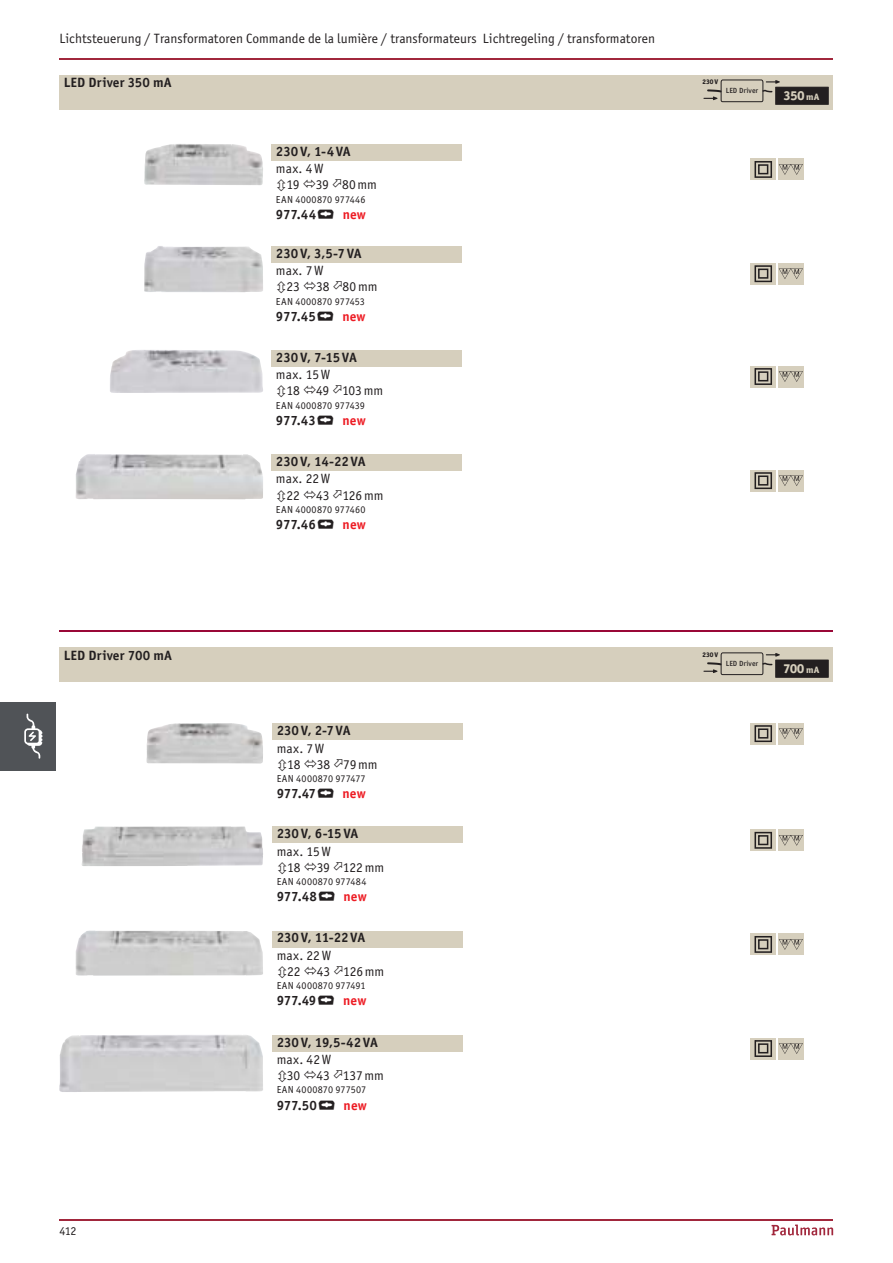
<style>
.page{position:relative;width:893px;height:1263px;background:#fff}
.page>*{position:absolute;margin:0;border:0;box-sizing:border-box;transform-origin:0 0}
.t1{font:13.5px/16px "P Officina Sans Book ITC";color:#231f20}
.t2{font:13.5px "P Officina Sans Bold ITC";color:#231f20}
.t3{font:13.05px "P Officina Sans Extra Bold ITC";letter-spacing:-.005em;color:#d6cfbd}
.t4{font:12px "P Officina Sans Book ITC";color:#231f20}
.t5{font:10.2px "P Officina Sans Book ITC";letter-spacing:.015em;color:#231f20}
.t6{font:7.5px "P Officina Sans Medium ITC";color:#231f20}
.t7{font:6.75px "P Officina Sans Extra Bold ITC";letter-spacing:.02em;color:#231f20}
.s1{font-family:"Paulmann"}
.s2{color:#ed1c24}
.s3{font-size:9.3px}
</style>
<div class="page">
<div style="left:0;top:702px;width:55px;height:68px;background:#505357"></div>
<svg style="left:24px;top:713px;width:18px;height:46px"></svg>
<img style="left:110px;top:350px;width:153px;height:43px">
<img style="left:76px;top:454px;width:187px;height:45px">
<img style="left:144px;top:246px;width:119px;height:46px">
<img style="left:82px;top:826px;width:181px;height:40px">
<img style="left:76px;top:931px;width:187px;height:45px">
<img style="left:59px;top:1035px;width:204px;height:57px">
<img style="left:146px;top:723px;width:117px;height:40px">
<img style="left:144px;top:144px;width:119px;height:41px">
<hr style="left:60px;top:58px;width:773px;height:1px;background:#a1273c">
<hr style="left:60px;top:1219px;width:773px;height:1px;background:#a1273c">
<svg style="left:771px;top:1225px;width:62px;height:10px"></svg>
<hr style="left:59px;top:631px;width:774px;height:1px;background:#990837">
<div style="left:60px;top:76px;width:773px;height:34px;background:#d6cfbd"></div>
<div style="left:750px;top:159px;width:26px;height:21px;background:#d6cfbd"></div>
<svg style="left:754px;top:161px;width:18px;height:17px"></svg>
<div style="left:778px;top:159px;width:25px;height:21px;background:#d6cfbd"></div>
<svg style="left:779px;top:164px;width:24px;height:11px"></svg>
<div style="left:272px;top:350px;width:190px;height:17px;background:#d6cfbd"></div>
<div style="left:750px;top:263px;width:26px;height:21px;background:#d6cfbd"></div>
<svg style="left:754px;top:265px;width:18px;height:17px"></svg>
<div style="left:778px;top:263px;width:25px;height:21px;background:#d6cfbd"></div>
<svg style="left:779px;top:268px;width:24px;height:11px"></svg>
<div style="left:272px;top:454px;width:190px;height:17px;background:#d6cfbd"></div>
<div style="left:750px;top:366px;width:26px;height:21px;background:#d6cfbd"></div>
<svg style="left:754px;top:368px;width:18px;height:17px"></svg>
<div style="left:778px;top:366px;width:25px;height:21px;background:#d6cfbd"></div>
<svg style="left:779px;top:371px;width:24px;height:11px"></svg>
<div style="left:272px;top:144px;width:190px;height:17px;background:#d6cfbd"></div>
<div style="left:272px;top:246px;width:190px;height:17px;background:#d6cfbd"></div>
<div style="left:750px;top:723px;width:26px;height:21px;background:#d6cfbd"></div>
<svg style="left:754px;top:725px;width:18px;height:17px"></svg>
<div style="left:778px;top:723px;width:25px;height:21px;background:#d6cfbd"></div>
<svg style="left:779px;top:728px;width:24px;height:11px"></svg>
<div style="left:750px;top:830px;width:26px;height:21px;background:#d6cfbd"></div>
<svg style="left:754px;top:832px;width:18px;height:17px"></svg>
<div style="left:778px;top:830px;width:25px;height:21px;background:#d6cfbd"></div>
<svg style="left:779px;top:835px;width:24px;height:11px"></svg>
<div style="left:750px;top:934px;width:26px;height:21px;background:#d6cfbd"></div>
<svg style="left:754px;top:936px;width:18px;height:17px"></svg>
<div style="left:778px;top:934px;width:25px;height:21px;background:#d6cfbd"></div>
<svg style="left:779px;top:939px;width:24px;height:11px"></svg>
<div style="left:750px;top:1038px;width:26px;height:21px;background:#d6cfbd"></div>
<svg style="left:754px;top:1040px;width:18px;height:17px"></svg>
<div style="left:778px;top:1038px;width:25px;height:21px;background:#d6cfbd"></div>
<svg style="left:779px;top:1043px;width:24px;height:11px"></svg>
<div style="left:60px;top:648px;width:773px;height:34px;background:#d6cfbd"></div>
<svg style="left:703px;top:79px;width:125px;height:26px"></svg>
<svg style="left:703px;top:652px;width:125px;height:26px"></svg>
<div style="left:272px;top:826px;width:190px;height:17px;background:#d6cfbd"></div>
<div style="left:272px;top:931px;width:190px;height:17px;background:#d6cfbd"></div>
<div style="left:272px;top:1035px;width:190px;height:17px;background:#d6cfbd"></div>
<div style="left:272px;top:723px;width:190px;height:17px;background:#d6cfbd"></div>
<div style="left:750px;top:470px;width:26px;height:21px;background:#d6cfbd"></div>
<svg style="left:754px;top:472px;width:18px;height:17px"></svg>
<div style="left:778px;top:470px;width:25px;height:21px;background:#d6cfbd"></div>
<svg style="left:779px;top:475px;width:24px;height:11px"></svg>
<p class="t1" style="left:60px;top:31px;width:597px">Lichtsteuerung / Transformatoren Commande de la lumière / transformateurs Lichtregeling / transformatoren</p>
<p class="t2" style="left:64px;top:78px;width:110px">LED Driver 350 mA</p>
<p class="t2" style="left:276px;top:146px;width:76px">230 V, 1-4 VA</p>
<p class="t1" style="left:276px;top:162px;width:102px">max. 4 W<br><span class="s1">3</span>19 <span class="s1">2</span>39 <span class="s1">1</span>80 mm</p>
<p class="t5" style="left:276px;top:195px;width:91px">EAN 4000870 977446</p>
<p class="t2" style="left:276px;top:209px;width:92px">977.44<span class="s1">¥</span> <span class="s2">new</span></p>
<p class="t2" style="left:276px;top:249px;width:87px">230 V, 3,5-7 VA</p>
<p class="t1" style="left:276px;top:264px;width:103px">max. 7 W<br><span class="s1">3</span>23 <span class="s1">2</span>38 <span class="s1">1</span>80 mm</p>
<p class="t5" style="left:276px;top:297px;width:90px">EAN 4000870 977453</p>
<p class="t2" style="left:276px;top:311px;width:91px">977.45<span class="s1">¥</span> <span class="s2">new</span></p>
<p class="t2" style="left:64px;top:650px;width:110px">LED Driver 700 mA</p>
<p class="t4" style="left:60px;top:1227px;width:18px">412</p>
<p class="t2" style="left:276px;top:352px;width:82px">230 V, 7-15 VA</p>
<p class="t1" style="left:276px;top:368px;width:109px">max. 15 W<br><span class="s1">3</span>18 <span class="s1">2</span>49 <span class="s1">1</span>103 mm</p>
<p class="t5" style="left:276px;top:401px;width:91px">EAN 4000870 977439</p>
<p class="t2" style="left:276px;top:415px;width:91px">977.43<span class="s1">¥</span> <span class="s2">new</span></p>
<p class="t2" style="left:276px;top:457px;width:91px">230 V, 14-22 VA</p>
<p class="t1" style="left:276px;top:472px;width:109px">max. 22 W<br><span class="s1">3</span>22 <span class="s1">2</span>43 <span class="s1">1</span>126 mm</p>
<p class="t5" style="left:276px;top:506px;width:91px">EAN 4000870 977460</p>
<p class="t2" style="left:276px;top:520px;width:91px">977.46<span class="s1">¥</span> <span class="s2">new</span></p>
<p class="t2" style="left:277px;top:726px;width:75px">230 V, 2-7 VA</p>
<p class="t1" style="left:277px;top:741px;width:102px">max. 7 W<br><span class="s1">3</span>18 <span class="s1">2</span>38 <span class="s1">1</span>79 mm</p>
<p class="t5" style="left:277px;top:775px;width:90px">EAN 4000870 977477</p>
<p class="t2" style="left:277px;top:789px;width:91px">977.47<span class="s1">¥</span> <span class="s2">new</span></p>
<p class="t2" style="left:277px;top:829px;width:83px">230 V, 6-15 VA</p>
<p class="t1" style="left:277px;top:844px;width:109px">max. 15 W<br><span class="s1">3</span>18 <span class="s1">2</span>39 <span class="s1">1</span>122 mm</p>
<p class="t5" style="left:277px;top:878px;width:91px">EAN 4000870 977484</p>
<p class="t2" style="left:277px;top:892px;width:92px">977.48<span class="s1">¥</span> <span class="s2">new</span></p>
<p class="t2" style="left:277px;top:933px;width:90px">230 V, 11-22 VA</p>
<p class="t1" style="left:277px;top:948px;width:109px">max. 22 W<br><span class="s1">3</span>22 <span class="s1">2</span>43 <span class="s1">1</span>126 mm</p>
<p class="t5" style="left:277px;top:982px;width:91px">EAN 4000870 977491</p>
<p class="t2" style="left:277px;top:996px;width:91px">977.49<span class="s1">¥</span> <span class="s2">new</span></p>
<p class="t2" style="left:277px;top:1037px;width:103px">230 V, 19,5-42 VA</p>
<p class="t1" style="left:277px;top:1053px;width:109px">max. 42 W<br><span class="s1">3</span>30 <span class="s1">2</span>43 <span class="s1">1</span>137 mm</p>
<p class="t5" style="left:277px;top:1086px;width:91px">EAN 4000870 977507</p>
<p class="t2" style="left:277px;top:1100px;width:92px">977.50<span class="s1">¥</span> <span class="s2">new</span></p>
<p class="t7" style="left:702px;top:80px;width:17px">230 V</p>
<p class="t6" style="left:726px;top:86px;width:34px">LED Driver</p>
<p class="t3" style="left:783px;top:92px;width:38px">350 <span class="s3">mA</span></p>
<p class="t7" style="left:702px;top:653px;width:17px">230 V</p>
<p class="t6" style="left:726px;top:659px;width:34px">LED Driver</p>
<p class="t3" style="left:783px;top:664px;width:38px">700 <span class="s3">mA</span></p>
</div>
